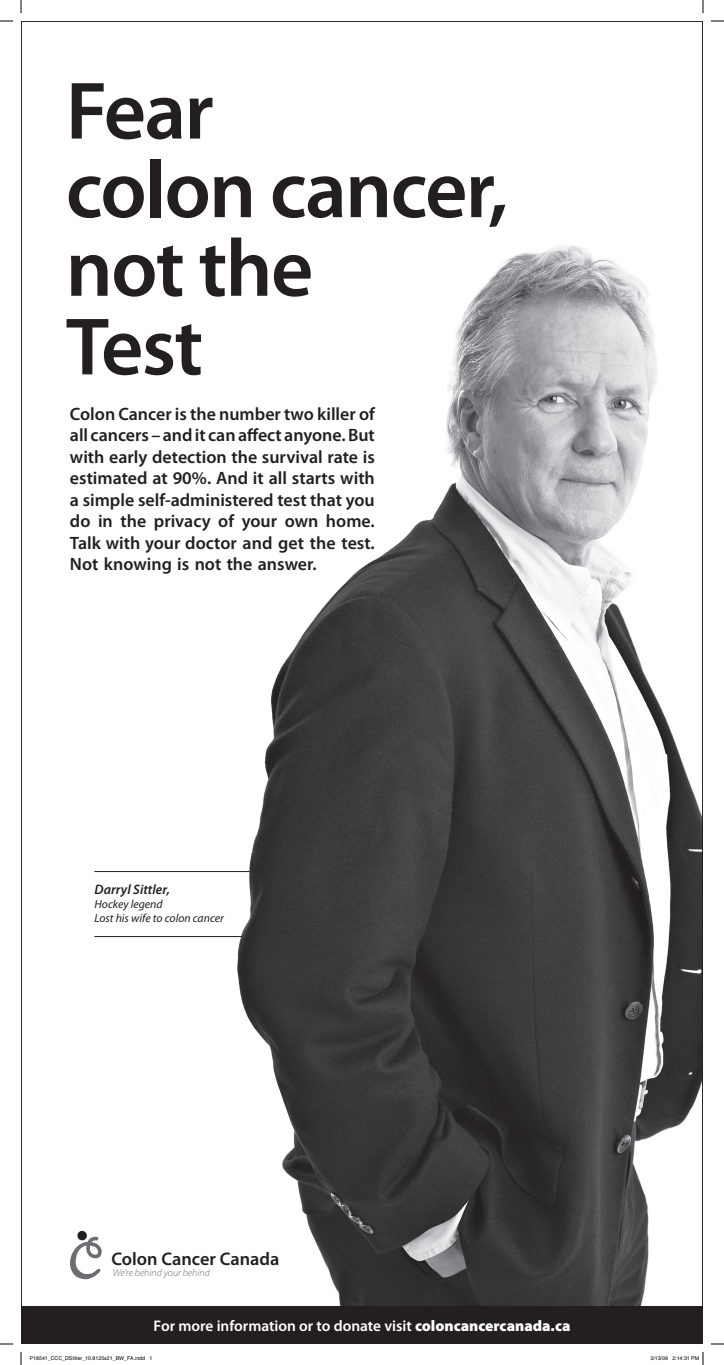
<style>
.page{position:relative;width:724px;height:1365px;background:#fff}
.page>*{position:absolute;margin:0;border:0;box-sizing:border-box;transform-origin:0 0}
.t1{font:600 82.08px/78.6px "Myriad Pro";letter-spacing:-.02em;color:#231f20}
.t2{font:600 18.29px "Myriad Pro";color:#231f20}
.t3{font:600 17.94px/21.5px "Myriad Pro";color:#231f20;text-align:justify}
.t4{font:600 15.4px "Myriad Pro";color:#fff}
.t5{font:italic 600 13.65px "Myriad Pro";color:#231f20}
.t6{font:italic 11.72px/14.3px "Myriad Pro";color:#231f20}
.t7{font:italic 300 10.15px "Myriad Pro";color:#6c6d70}
.t8{font:5.25px "Helvetica";color:#000}
.s1{font-weight:900}
</style>
<div class="page">
<img style="left:56px;top:245px;width:644px;height:1062px">
<svg style="left:70px;top:1237px;width:32px;height:42px"></svg>
<div style="left:77px;top:1231px;width:10px;height:9px;background:#231f20;border-radius:50%"></div>
<div style="left:21px;top:1307px;width:681px;height:37px;background:#231f20"></div>
<hr style="left:94px;top:871px;width:155px;height:1px;background:#231f20">
<hr style="left:94px;top:936px;width:148px;height:1px;background:#231f20">
<svg style="left:0;top:20px;width:13px;height:2px"></svg>
<svg style="left:710px;top:20px;width:13px;height:2px"></svg>
<svg style="left:0;top:1343px;width:13px;height:2px"></svg>
<svg style="left:710px;top:1343px;width:13px;height:2px"></svg>
<svg style="left:20px;top:0;width:2px;height:13px"></svg>
<svg style="left:20px;top:1352px;width:2px;height:13px"></svg>
<svg style="left:702px;top:0;width:1px;height:13px"></svg>
<svg style="left:702px;top:1352px;width:1px;height:13px"></svg>
<h1 class="t1" style="left:66px;top:70px;width:443px">Fear<br>colon cancer, not the<br>Test</h1>
<p class="t3" style="left:70px;top:402px;width:306px">Colon Cancer is the number two killer of all cancers – and it can affect anyone. But with early detection the survival rate is estimated at 90%. And it all starts with a simple self-administered test that you do in the privacy of your own home.<br>Talk with your doctor and get the test.<br>Not knowing is not the answer.</p>
<p class="t5" style="left:94px;top:881px;width:77px">Darryl Sittler,</p>
<p class="t6" style="left:94px;top:897px;width:131px">Hockey legend<br>Lost his wife to colon cancer</p>
<p class="t2" style="left:111px;top:1247px;width:169px">Colon Cancer Canada</p>
<p class="t7" style="left:113px;top:1267px;width:99px">We’re behind your behind</p>
<p class="t4" style="left:153px;top:1316px;width:418px">For more information or to donate visit <span class="s1">coloncancercanada.ca</span></p>
<p class="t8" style="left:30px;top:1355px;width:124px">P18541_CCC_DSittler_10.8125x21_BW_FA.indd 1</p>
<p class="t8" style="left:650px;top:1355px;width:50px">3/13/09 2:14:31 PM</p>
</div>
